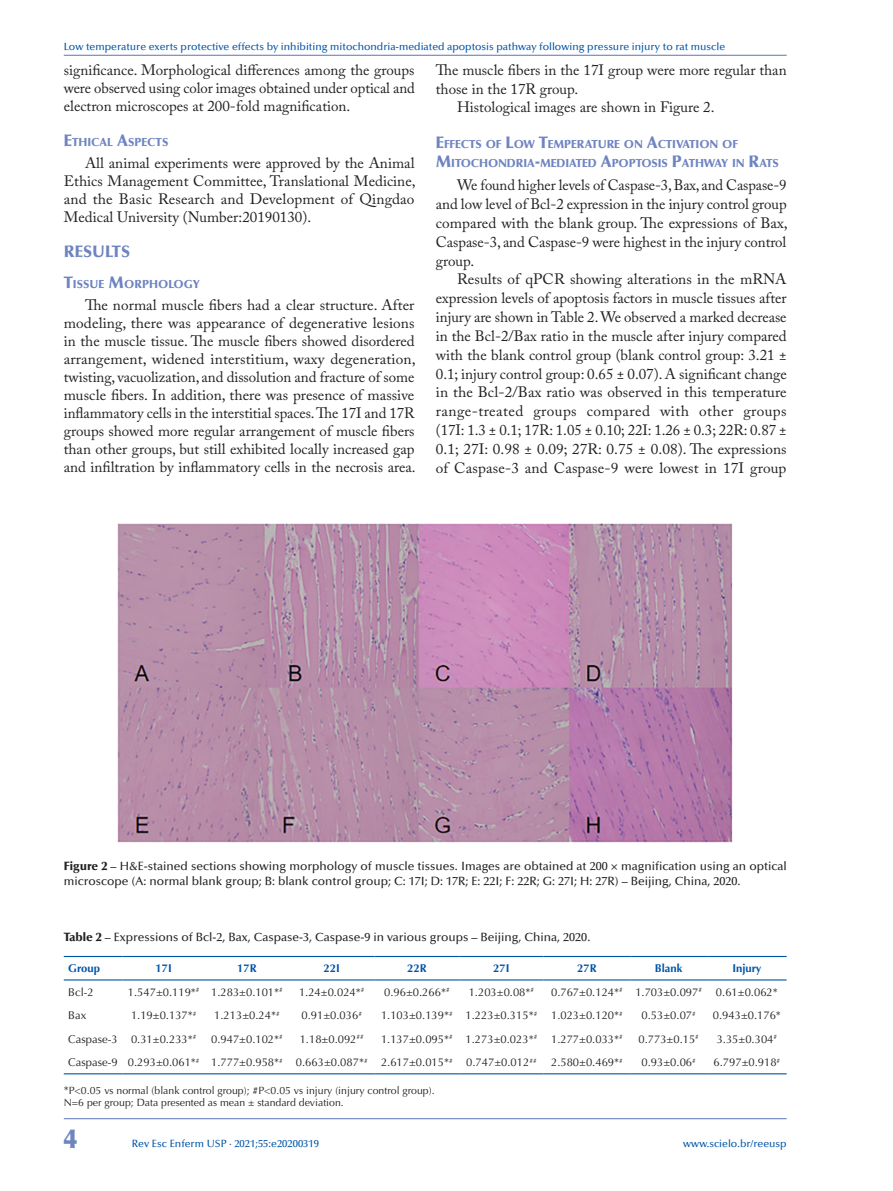
<style>
.page{position:relative;width:893px;height:1191px;background:#fff}
.page>*{position:absolute;margin:0;border:0;box-sizing:border-box;transform-origin:0 0}
.t1{font:900 27px "Optima LT";color:#6e84c1}
.Sub1{font:900 16.5px "Optima LT";color:#6e84c1}
.Texto{font:15px/18.8px "Adobe Caslon Pro";color:#231f20;text-align:justify}
.Titulo_Tabela___Lege{font:500 12px/15px "Optima LT";color:#231f20}
.Sub2{font:900 11.55px/18.8px "Optima LT";letter-spacing:-.01em;color:#6e84c1}
.Tabela_Texto{font:11.25px "Optima LT";color:#231f20}
.Tabela_Texto-2{font:700 11.25px "Optima LT";color:#0154a6}
.t2{font:500 10.5px "Optima LT";color:#0154a6}
.Notas{font:10.5px "Optima LT";color:#231f20}
.s1{font-size:16.5px}
.s2{font-weight:900}
.s3{font-size:11.25px}
</style>
<div class="page">
<hr style="left:64px;top:1118px;width:723px;height:1px;background:#6e84c1">
<hr style="left:64px;top:55px;width:723px;height:1px;background:#6e84c1">
<img style="left:118px;top:523px;width:615px;height:319px">
<hr style="left:64px;top:956px;width:58px;height:1px;background:#0154a6">
<hr style="left:122px;top:956px;width:83px;height:1px;background:#0154a6">
<hr style="left:205px;top:956px;width:84px;height:1px;background:#0154a6">
<hr style="left:289px;top:956px;width:85px;height:1px;background:#0154a6">
<hr style="left:374px;top:956px;width:85px;height:1px;background:#0154a6">
<hr style="left:459px;top:956px;width:85px;height:1px;background:#0154a6">
<hr style="left:544px;top:956px;width:86px;height:1px;background:#0154a6">
<hr style="left:630px;top:956px;width:77px;height:1px;background:#0154a6">
<hr style="left:707px;top:956px;width:80px;height:1px;background:#0154a6">
<hr style="left:64px;top:979px;width:58px;height:1px;background:#0154a6">
<hr style="left:122px;top:979px;width:83px;height:1px;background:#0154a6">
<hr style="left:205px;top:979px;width:84px;height:1px;background:#0154a6">
<hr style="left:289px;top:979px;width:85px;height:1px;background:#0154a6">
<hr style="left:374px;top:979px;width:85px;height:1px;background:#0154a6">
<hr style="left:459px;top:979px;width:85px;height:1px;background:#0154a6">
<hr style="left:544px;top:979px;width:86px;height:1px;background:#0154a6">
<hr style="left:630px;top:979px;width:77px;height:1px;background:#0154a6">
<hr style="left:707px;top:979px;width:80px;height:1px;background:#0154a6">
<hr style="left:64px;top:1073px;width:58px;height:1px;background:#0154a6">
<hr style="left:122px;top:1073px;width:83px;height:1px;background:#0154a6">
<hr style="left:205px;top:1073px;width:84px;height:1px;background:#0154a6">
<hr style="left:289px;top:1073px;width:85px;height:1px;background:#0154a6">
<hr style="left:374px;top:1073px;width:85px;height:1px;background:#0154a6">
<hr style="left:459px;top:1073px;width:85px;height:1px;background:#0154a6">
<hr style="left:544px;top:1073px;width:86px;height:1px;background:#0154a6">
<hr style="left:630px;top:1073px;width:77px;height:1px;background:#0154a6">
<hr style="left:707px;top:1073px;width:80px;height:1px;background:#0154a6">
<p class="t2" style="left:64px;top:40px;width:663px">Low temperature exerts protective effects by inhibiting mitochondria-mediated apoptosis pathway following pressure injury to rat muscle</p>
<p class="Texto" style="left:64px;top:61px;width:353px;line-height:18px">significance. Morphological differences among the groups were observed using color images obtained under optical and electron microscopes at 200-fold magnification.</p>
<p class="Sub2" style="left:64px;top:133px;width:105px"><span class="s1">E</span>THICAL <span class="s1">A</span>SPECTS</p>
<p class="Texto" style="left:64px;top:154px;width:353px;line-height:18px;text-indent:21px">All animal experiments were approved by the Animal Ethics Management Committee, Translational Medicine, and the Basic Research and Development of Qingdao Medical University (Number:20190130).</p>
<p class="Sub1" style="left:64px;top:242px;width:68px">RESULTS</p>
<p class="Sub2" style="left:64px;top:275px;width:138px"><span class="s1">T</span>ISSUE <span class="s1">M</span>ORPHOLOGY</p>
<p class="Texto" style="left:64px;top:296px;width:353px;line-height:18px;text-indent:21px">The normal muscle fibers had a clear structure. After modeling, there was appearance of degenerative lesions in the muscle tissue. The muscle fibers showed disordered arrangement, widened interstitium, waxy degeneration, twisting, vacuolization, and dissolution and fracture of some muscle fibers. In addition, there was presence of massive inflammatory cells in the interstitial spaces. The 17I and 17R groups showed more regular arrangement of muscle fibers than other groups, but still exhibited locally increased gap and infiltration by inflammatory cells in the necrosis area.</p>
<p class="Texto" style="left:436px;top:60px;width:352px">The muscle fibers in the 17I group were more regular than those in the 17R group.</p>
<p class="Texto" style="left:457px;top:98px;width:259px">Histological images are shown in Figure 2.</p>
<p class="Sub2" style="left:436px;top:135px;width:343px"><span class="s1">E</span>FFECTS OF <span class="s1">L</span>OW <span class="s1">T</span>EMPERATURE ON <span class="s1">A</span>CTIVATION OF<br><span class="s1">M</span>ITOCHONDRIA<span class="s1">-</span>MEDIATED <span class="s1">A</span>POPTOSIS <span class="s1">P</span>ATHWAY IN <span class="s1">R</span>ATS</p>
<p class="Texto" style="left:436px;top:176px;width:353px;text-indent:21px">We found higher levels of Caspase-3, Bax, and Caspase-9 and low level of Bcl-2 expression in the injury control group compared with the blank group. The expressions of Bax, Caspase-3, and Caspase-9 were highest in the injury control group.</p>
<p class="Texto" style="left:436px;top:270px;width:352px;text-indent:21px">Results of qPCR showing alterations in the mRNA expression levels of apoptosis factors in muscle tissues after injury are shown in Table 2. We observed a marked decrease in the Bcl-2/Bax ratio in the muscle after injury compared with the blank control group (blank control group: 3.21 ± 0.1; injury control group: 0.65 ± 0.07). A significant change in the Bcl-2/Bax ratio was observed in this temperature range‐treated groups compared with other groups (17I: 1.3 ± 0.1; 17R: 1.05 ± 0.10; 22I: 1.26 ± 0.3; 22R: 0.87 ± 0.1; 27I: 0.98 ± 0.09; 27R: 0.75 ± 0.08). The expressions of Caspase-3 and Caspase-9 were lowest in 17I group</p>
<p class="Titulo_Tabela___Lege" style="left:64px;top:858px;width:724px"><span class="s2">Figure 2</span> – H&amp;E-stained sections showing morphology of muscle tissues. Images are obtained at 200 × magnification using an optical microscope (A: normal blank group; B: blank control group; C: 17I; D: 17R; E: 22I; F: 22R; G: 27I; H: 27R) – Beijing, China, 2020.</p>
<p class="Titulo_Tabela___Lege" style="left:64px;top:930px;width:528px"><span class="s2">Table 2</span> – Expressions of Bcl-2, Bax, Caspase-3, Caspase-9 in various groups – Beijing, China, 2020.</p>
<p class="Tabela_Texto-2" style="left:68px;top:962px;width:33px">Group</p>
<p class="Tabela_Texto-2" style="left:156px;top:962px;width:18px">17I</p>
<p class="Tabela_Texto-2" style="left:237px;top:962px;width:21px">17R</p>
<p class="Tabela_Texto-2" style="left:324px;top:962px;width:18px">22I</p>
<p class="Tabela_Texto-2" style="left:407px;top:962px;width:21px">22R</p>
<p class="Tabela_Texto-2" style="left:493px;top:962px;width:18px">27I</p>
<p class="Tabela_Texto-2" style="left:577px;top:962px;width:21px">27R</p>
<p class="Tabela_Texto-2" style="left:655px;top:962px;width:29px">Blank</p>
<p class="Tabela_Texto-2" style="left:732px;top:962px;width:31px">Injury</p>
<p class="Tabela_Texto" style="left:68px;top:985px;width:27px">Bcl-2</p>
<p class="Tabela_Texto" style="left:128px;top:985px;width:73px">1.547±0.119*<sup>#</sup></p>
<p class="Tabela_Texto" style="left:211px;top:985px;width:73px">1.283±0.101*<sup>#</sup></p>
<p class="Tabela_Texto" style="left:299px;top:985px;width:67px">1.24±0.024*<sup>#</sup></p>
<p class="Tabela_Texto" style="left:384px;top:985px;width:67px">0.96±0.266*<sup>#</sup></p>
<p class="Tabela_Texto" style="left:469px;top:985px;width:67px">1.203±0.08*<sup>#</sup></p>
<p class="Tabela_Texto" style="left:551px;top:985px;width:73px">0.767±0.124*<sup>#</sup></p>
<p class="Tabela_Texto" style="left:635px;top:985px;width:68px">1.703±0.097<sup>#</sup></p>
<p class="Tabela_Texto" style="left:716px;top:985px;width:63px">0.61±0.062*</p>
<p class="Tabela_Texto" style="left:68px;top:1009px;width:20px">Bax</p>
<p class="Tabela_Texto" style="left:131px;top:1009px;width:67px">1.19±0.137*<sup>#</sup></p>
<p class="Tabela_Texto" style="left:214px;top:1009px;width:67px">1.213±0.24*<sup>#</sup></p>
<p class="Tabela_Texto" style="left:301px;top:1009px;width:62px">0.91±0.036<sup>#</sup></p>
<p class="Tabela_Texto" style="left:381px;top:1009px;width:73px">1.103±0.139*<sup>#</sup></p>
<p class="Tabela_Texto" style="left:466px;top:1009px;width:73px">1.223±0.315*<sup>#</sup></p>
<p class="Tabela_Texto" style="left:551px;top:1009px;width:73px">1.023±0.120*<sup>#</sup></p>
<p class="Tabela_Texto" style="left:642px;top:1009px;width:56px">0.53±0.07<sup>#</sup></p>
<p class="Tabela_Texto" style="left:713px;top:1009px;width:70px">0.943±0.176*</p>
<p class="Tabela_Texto" style="left:68px;top:1032px;width:51px">Caspase-3</p>
<p class="Tabela_Texto" style="left:131px;top:1032px;width:67px">0.31±0.233*<sup>#</sup></p>
<p class="Tabela_Texto" style="left:211px;top:1032px;width:73px">0.947±0.102*<sup>#</sup></p>
<p class="Tabela_Texto" style="left:300px;top:1032px;width:66px">1.18±0.092<sup>##</sup></p>
<p class="Tabela_Texto" style="left:381px;top:1032px;width:73px">1.137±0.095*<sup>#</sup></p>
<p class="Tabela_Texto" style="left:466px;top:1032px;width:73px">1.273±0.023*<sup>#</sup></p>
<p class="Tabela_Texto" style="left:551px;top:1032px;width:73px">1.277±0.033*<sup>#</sup></p>
<p class="Tabela_Texto" style="left:638px;top:1032px;width:62px">0.773±0.15<sup>#</sup></p>
<p class="Tabela_Texto" style="left:717px;top:1032px;width:62px">3.35±0.304<sup>#</sup></p>
<p class="Tabela_Texto" style="left:68px;top:1056px;width:51px">Caspase-9</p>
<p class="Tabela_Texto" style="left:128px;top:1056px;width:73px">0.293±0.061*<sup>#</sup></p>
<p class="Tabela_Texto" style="left:211px;top:1056px;width:73px">1.777±0.958*<sup>#</sup></p>
<p class="Tabela_Texto" style="left:296px;top:1056px;width:73px">0.663±0.087*<sup>#</sup></p>
<p class="Tabela_Texto" style="left:381px;top:1056px;width:73px">2.617±0.015*<sup>#</sup></p>
<p class="Tabela_Texto" style="left:466px;top:1056px;width:72px">0.747±0.012<sup>##</sup></p>
<p class="Tabela_Texto" style="left:551px;top:1056px;width:73px">2.580±0.469*<sup>#</sup></p>
<p class="Tabela_Texto" style="left:642px;top:1056px;width:56px">0.93±0.06<sup>#</sup></p>
<p class="Tabela_Texto" style="left:713px;top:1056px;width:68px">6.797±0.918<sup>#</sup></p>
<p class="Notas" style="left:64px;top:1084px;width:372px"><span class="s3">*</span>P&lt;0.05 vs normal (blank control group); #P&lt;0.05 vs injury (injury control group).</p>
<p class="Notas" style="left:64px;top:1096px;width:281px">N=6 per group; Data presented as mean ± standard deviation.</p>
<h1 class="t1" style="left:64px;top:1123px;width:15px">4</h1>
<p class="t2" style="left:683px;top:1137px;width:105px">www.scielo.br/reeusp</p>
<p class="t2" style="left:132px;top:1137px;width:189px">Rev Esc Enferm USP · 2021;55:e20200319</p>
</div>
